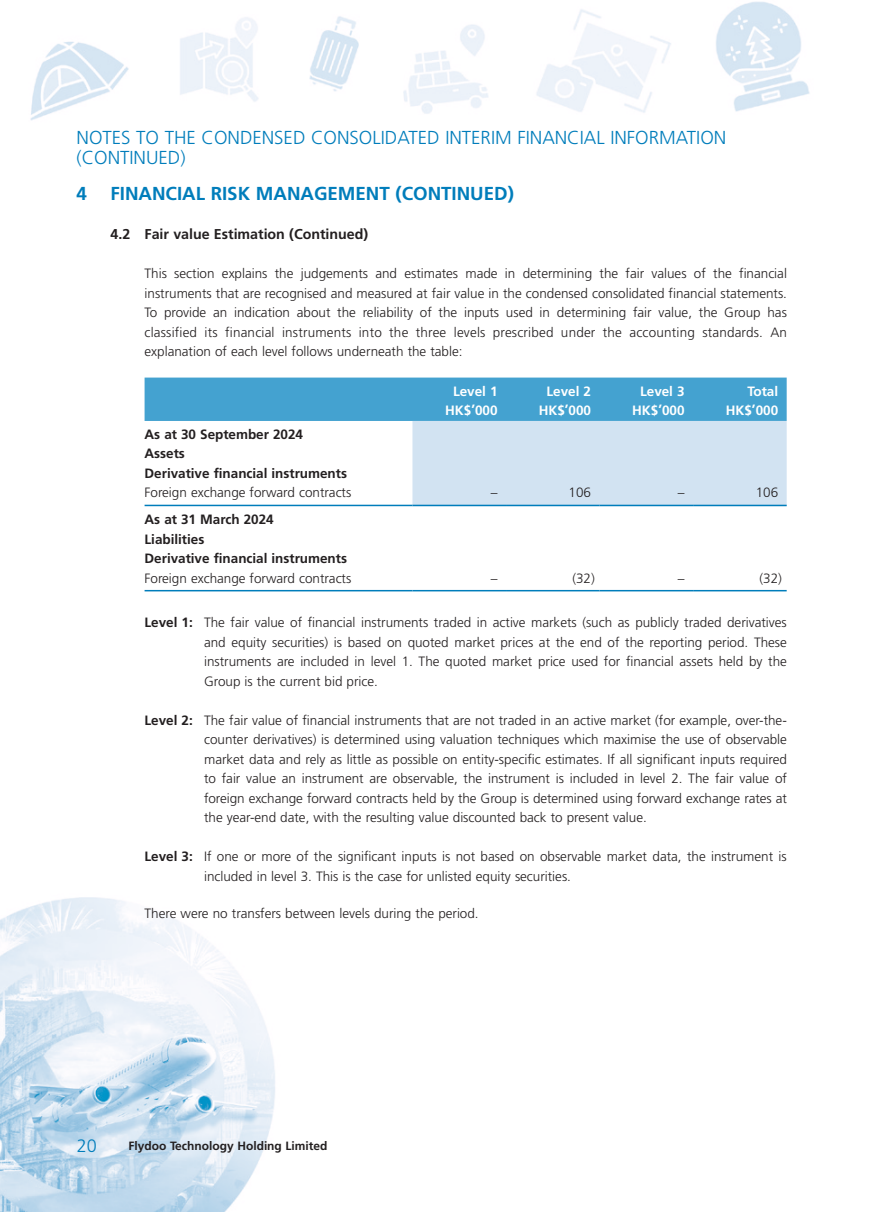
<style>
.page{position:relative;width:893px;height:1212px;background:#fff}
.page>*{position:absolute;margin:0;border:0;box-sizing:border-box;transform-origin:0 0}
.t1{font:300 18.75px/19.5px "Frutiger LT Std";color:#007dbb}
.Heading_1{font:700 18.75px "Frutiger LT Std";color:#007dbb}
.t2{font:300 18px "Frutiger LT Std";color:#007dbb}
.Heading_2{font:700 14.25px "Frutiger LT Std";color:#231f20}
.Body_Text{font:300 13.5px/19.5px "Frutiger LT Std";color:#231f20;text-align:justify}
.Body_Text-2{font:700 13.5px "Frutiger LT Std";color:#231f20}
.Body_Text-3{font:700 13.5px "Frutiger LT Std";color:#fff}
.t3{font:700 12px "Frutiger LT Std";color:#231f20}
</style>
<div class="page">
<img style="left:0;top:1px;width:810px;height:1211px">
<svg style="left:145px;top:378px;width:642px;height:127px"></svg>
<hr style="left:145px;top:505px;width:267px;height:1px;background:#007dbb">
<hr style="left:412px;top:505px;width:94px;height:1px;background:#007dbb">
<hr style="left:506px;top:505px;width:94px;height:1px;background:#007dbb">
<hr style="left:600px;top:505px;width:93px;height:1px;background:#007dbb">
<hr style="left:693px;top:505px;width:94px;height:1px;background:#007dbb">
<hr style="left:145px;top:590px;width:267px;height:1px;background:#007dbb">
<hr style="left:412px;top:590px;width:94px;height:1px;background:#007dbb">
<hr style="left:506px;top:590px;width:94px;height:1px;background:#007dbb">
<hr style="left:600px;top:590px;width:93px;height:1px;background:#007dbb">
<hr style="left:693px;top:590px;width:94px;height:1px;background:#007dbb">
<h1 class="t1" style="left:77px;top:128px;width:651px">NOTES TO THE CONDENSED CONSOLIDATED INTERIM FINANCIAL INFORMATION (CONTINUED)</h1>
<p class="Heading_1" style="left:77px;top:183px;width:12px">4</p>
<p class="Heading_1" style="left:111px;top:183px;width:405px">FINANCIAL RISK MANAGEMENT (CONTINUED)</p>
<p class="Heading_2" style="left:111px;top:226px;width:259px">4.2 Fair value Estimation (Continued)</p>
<p class="Body_Text" style="left:145px;top:264px;width:644px">This section explains the judgements and estimates made in determining the fair values of the financial instruments that are recognised and measured at fair value in the condensed consolidated financial statements.<br>To provide an indication about the reliability of the inputs used in determining fair value, the Group has classified its financial instruments into the three levels prescribed under the accounting standards. An explanation of each level follows underneath the table:</p>
<p class="Body_Text-3" style="left:453px;top:383px;width:46px">Level 1</p>
<p class="Body_Text-3" style="left:547px;top:383px;width:46px">Level 2</p>
<p class="Body_Text-3" style="left:640px;top:383px;width:46px">Level 3</p>
<p class="Body_Text-3" style="left:747px;top:383px;width:32px">Total</p>
<p class="Body_Text-3" style="left:445px;top:402px;width:54px">HK$’000</p>
<p class="Body_Text-3" style="left:539px;top:402px;width:54px">HK$’000</p>
<p class="Body_Text-3" style="left:632px;top:402px;width:54px">HK$’000</p>
<p class="Body_Text-3" style="left:726px;top:402px;width:54px">HK$’000</p>
<p class="Body_Text-2" style="left:145px;top:426px;width:160px">As at 30 September 2024</p>
<p class="Body_Text-2" style="left:145px;top:446px;width:42px">Assets</p>
<p class="Body_Text-2" style="left:145px;top:465px;width:204px">Derivative financial instruments</p>
<p class="Body_Text" style="left:145px;top:483px;width:208px">Foreign exchange forward contracts</p>
<p class="Body_Text" style="left:491px;top:483px;width:8px">–</p>
<p class="Body_Text" style="left:569px;top:483px;width:24px">106</p>
<p class="Body_Text" style="left:678px;top:483px;width:8px">–</p>
<p class="Body_Text" style="left:756px;top:483px;width:24px">106</p>
<p class="Body_Text-2" style="left:145px;top:511px;width:131px">As at 31 March 2024</p>
<p class="Body_Text-2" style="left:145px;top:531px;width:61px">Liabilities</p>
<p class="Body_Text-2" style="left:145px;top:550px;width:204px">Derivative financial instruments</p>
<p class="Body_Text" style="left:145px;top:568px;width:208px">Foreign exchange forward contracts</p>
<p class="Body_Text" style="left:491px;top:568px;width:8px">–</p>
<p class="Body_Text" style="left:572px;top:568px;width:24px">(32)</p>
<p class="Body_Text" style="left:678px;top:568px;width:8px">–</p>
<p class="Body_Text" style="left:759px;top:568px;width:24px">(32)</p>
<p class="Body_Text-2" style="left:145px;top:614px;width:50px">Level 1:</p>
<p class="Body_Text" style="left:204px;top:613px;width:584px">The fair value of financial instruments traded in active markets (such as publicly traded derivatives and equity securities) is based on quoted market prices at the end of the reporting period. These instruments are included in level 1. The quoted market price used for financial assets held by the Group is the current bid price.</p>
<p class="Body_Text-2" style="left:145px;top:712px;width:50px">Level 2:</p>
<p class="Body_Text" style="left:204px;top:710px;width:584px">The fair value of financial instruments that are not traded in an active market (for example, over-the&shy;counter derivatives) is determined using valuation techniques which maximise the use of observable market data and rely as little as possible on entity-specific estimates. If all significant inputs required to fair value an instrument are observable, the instrument is included in level 2. The fair value of foreign exchange forward contracts held by the Group is determined using forward exchange rates at the year-end date, with the resulting value discounted back to present value.</p>
<p class="Body_Text-2" style="left:145px;top:848px;width:50px">Level 3:</p>
<p class="Body_Text" style="left:204px;top:847px;width:584px">If one or more of the significant inputs is not based on observable market data, the instrument is included in level 3. This is the case for unlisted equity securities.</p>
<p class="Body_Text" style="left:145px;top:904px;width:336px">There were no transfers between levels during the period.</p>
<h2 class="t2" style="left:77px;top:1135px;width:22px">20</h2>
<p class="t3" style="left:128px;top:1139px;width:200px">Flydoo Technology Holding Limited</p>
</div>
